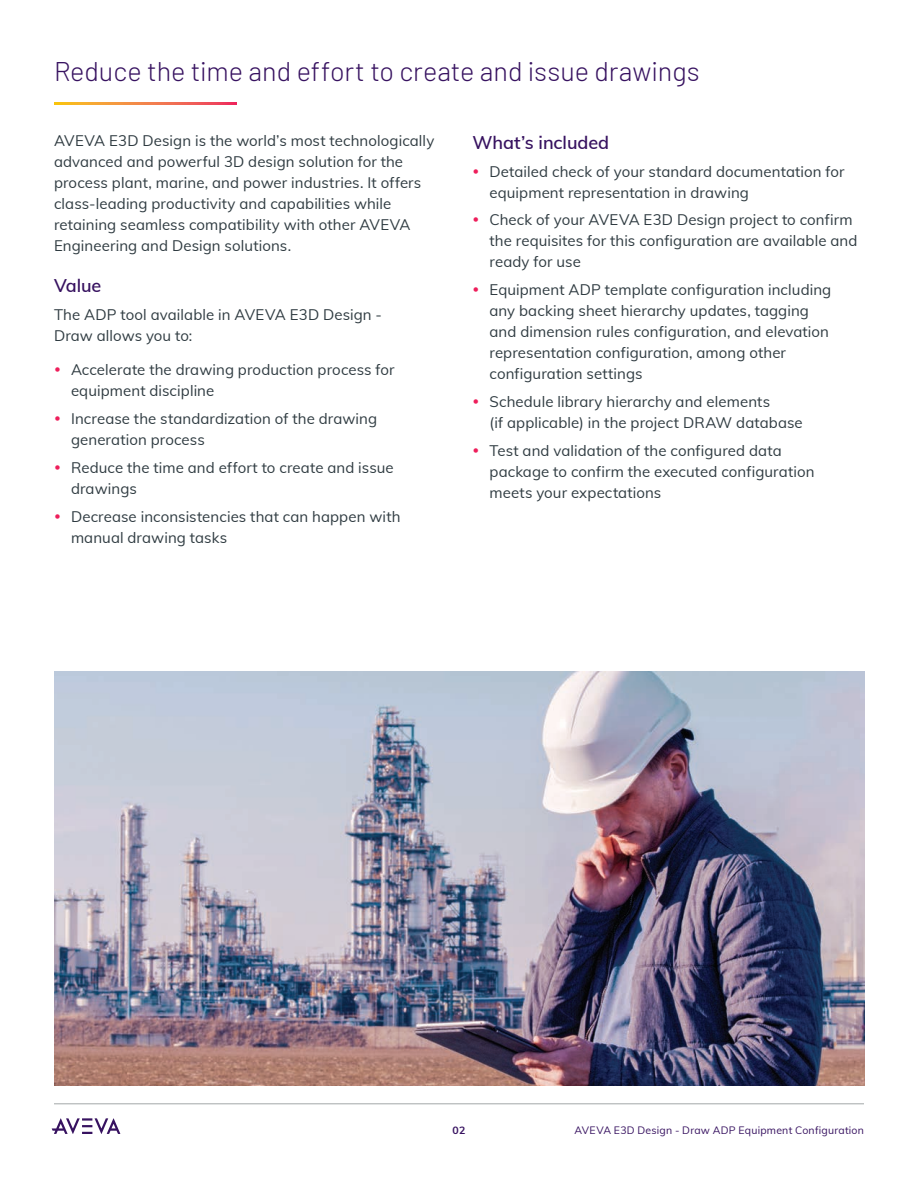
<style>
.page{position:relative;width:918px;height:1188px;background:#fff}
.page>*{position:absolute;margin:0;border:0;box-sizing:border-box;transform-origin:0 0}
.S1_Subheadlines{font:300 27px "Barlow";color:#371260}
.S1_Subheadlines-2{font:600 18px "Muli";letter-spacing:-.005em;color:#371260}
.Body_Copy{font:15px/21px "Muli";letter-spacing:.005em;color:#2f3b41}
.t1{font:10.5px "Muli";letter-spacing:.02em;color:#371260}
.t2{font:700 10.5px "Muli";color:#371260}
</style>
<div class="page">
<hr style="left:54px;top:1104px;width:810px;height:1px;background:#a3a7a9">
<svg style="left:52px;top:1118px;width:68px;height:16px"></svg>
<svg style="left:54px;top:103px;width:183px;height:1px"></svg>
<img style="left:54px;top:672px;width:810px;height:414px">
<p class="S1_Subheadlines" style="left:54px;top:55px;width:647px">Reduce the time and effort to create and issue drawings</p>
<p class="Body_Copy" style="left:54px;top:129px;width:382px">AVEVA E3D Design is the world’s most technologically advanced and powerful 3D design solution for the process plant, marine, and power industries. It offers class-leading productivity and capabilities while retaining seamless compatibility with other AVEVA Engineering and Design solutions.</p>
<p class="S1_Subheadlines-2" style="left:54px;top:272px;width:49px">Value</p>
<p class="Body_Copy" style="left:54px;top:303px;width:330px">The ADP tool available in AVEVA E3D Design -<br>Draw allows you to:</p>
<p class="Body_Copy" style="left:71px;top:359px;width:325px">Accelerate the drawing production process for equipment discipline</p>
<p class="Body_Copy" style="left:71px;top:407px;width:308px">Increase the standardization of the drawing generation process</p>
<p class="Body_Copy" style="left:71px;top:456px;width:324px">Reduce the time and effort to create and issue drawings</p>
<p class="Body_Copy" style="left:71px;top:505px;width:331px">Decrease inconsistencies that can happen with manual drawing tasks</p>
<p class="S1_Subheadlines-2" style="left:472px;top:129px;width:138px">What’s included</p>
<p class="Body_Copy" style="left:490px;top:160px;width:357px">Detailed check of your standard documentation for equipment representation in drawing</p>
<p class="Body_Copy" style="left:490px;top:209px;width:369px">Check of your AVEVA E3D Design project to confirm the requisites for this configuration are available and ready for use</p>
<p class="Body_Copy" style="left:490px;top:278px;width:343px">Equipment ADP template configuration including any backing sheet hierarchy updates, tagging and dimension rules configuration, and elevation representation configuration, among other configuration settings</p>
<p class="Body_Copy" style="left:490px;top:390px;width:315px">Schedule library hierarchy and elements<br>(if applicable) in the project DRAW database</p>
<p class="Body_Copy" style="left:490px;top:439px;width:327px">Test and validation of the configured data package to confirm the executed configuration meets your expectations</p>
<p class="t2" style="left:453px;top:1123px;width:14px">02</p>
<p class="t1" style="left:575px;top:1122px;width:291px">AVEVA E3D Design - Draw ADP Equipment Configuration</p>
</div>
